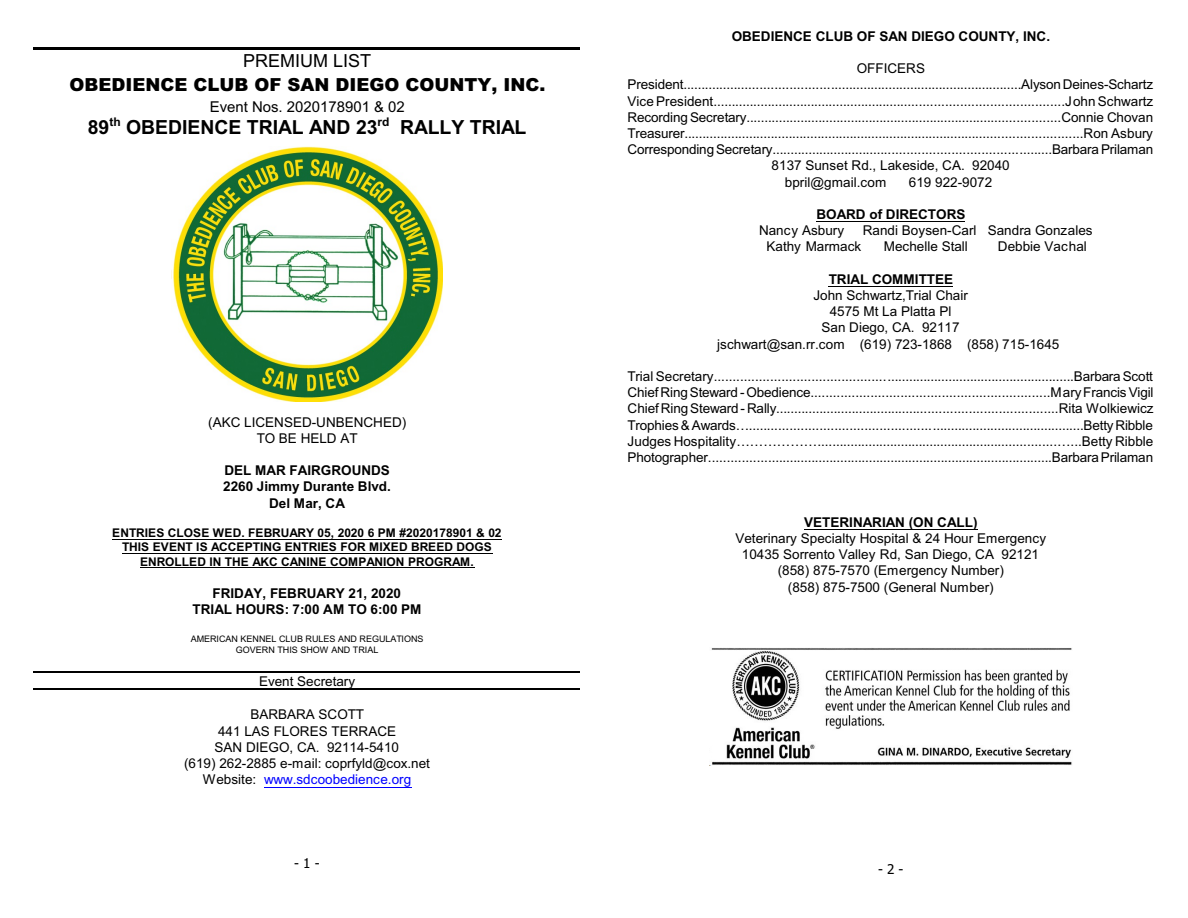
<style>
.page{position:relative;width:1188px;height:918px;background:#fff}
.page>*{position:absolute;margin:0;border:0;box-sizing:border-box;transform-origin:0 0}
.t1{font:700 19.5px "Arial";color:#000}
.t2{font:900 18px "Arial";color:#000}
.t3{font:18px "Arial";color:#000}
.t4{font:15px "Arial";color:#000}
.t5{font:13.5px/16.2px "Arial";color:#000;text-align:center}
.t6{font:700 13.5px/16.2px "Arial";color:#000;text-align:center}
.t7{font:13.5px "Tahoma";color:#000}
.t8{font:700 12px/14.4px "Arial";color:#000;text-align:center}
.t9{font:9px/10.9px "Arial";color:#000;text-align:center}
.s1{color:#00f}
</style>
<div class="page">
<img style="left:173px;top:147px;width:269px;height:255px">
<hr style="left:112px;top:539px;width:390px;height:1px;background:#000">
<hr style="left:122px;top:554px;width:370px;height:1px;background:#000">
<hr style="left:140px;top:567px;width:334px;height:1px;background:#000">
<hr style="left:264px;top:787px;width:147px;height:1px;background:#00f">
<hr style="left:34px;top:47px;width:546px;height:3px;background:#000">
<hr style="left:34px;top:671px;width:546px;height:1px;background:#000">
<hr style="left:34px;top:689px;width:546px;height:1px;background:#000">
<img style="left:711px;top:648px;width:361px;height:117px">
<hr style="left:816px;top:221px;width:149px;height:1px;background:#000">
<hr style="left:829px;top:286px;width:124px;height:1px;background:#000">
<hr style="left:804px;top:529px;width:174px;height:1px;background:#000">
<h2 class="t3" style="left:243px;top:54px;width:130px">PREMIUM LIST</h2>
<h2 class="t2" style="left:69px;top:78px;width:478px">OBEDIENCE CLUB OF SAN DIEGO COUNTY, INC.</h2>
<p class="t4" style="left:210px;top:101px;width:197px">Event Nos. 2020178901 &amp; 02</p>
<h1 class="t1" style="left:88px;top:120px;width:440px">89<sup>th</sup> OBEDIENCE TRIAL AND 23<sup>rd</sup> RALLY TRIAL</h1>
<p class="t5" style="left:208px;top:415px;width:200px">(AKC LICENSED-UNBENCHED)<br>TO BE HELD AT</p>
<p class="t6" style="left:223px;top:464px;width:169px">DEL MAR FAIRGROUNDS<br>2260 Jimmy Durante Blvd.<br>Del Mar, CA</p>
<p class="t8" style="left:112px;top:526px;width:391px">ENTRIES CLOSE WED. FEBRUARY 05, 2020 6 PM #2020178901 &amp; 02<br>THIS EVENT IS ACCEPTING ENTRIES FOR MIXED BREED DOGS<br>ENROLLED IN THE AKC CANINE COMPANION PROGRAM.</p>
<p class="t6" style="left:193px;top:586px;width:230px">FRIDAY, FEBRUARY 21, 2020<br>TRIAL HOURS: 7:00 AM TO 6:00 PM</p>
<p class="t9" style="left:191px;top:634px;width:234px">AMERICAN KENNEL CLUB RULES AND REGULATIONS<br>GOVERN THIS SHOW AND TRIAL</p>
<p class="t5" style="left:259px;top:674px;width:98px">Event Secretary</p>
<p class="t5" style="left:184px;top:708px;width:247px">BARBARA SCOTT<br>441 LAS FLORES TERRACE<br>SAN DIEGO, CA. 92114-5410<br>(619) 262-2885 e-mail: coprfyld@cox.net<br>Website: <span class="s1">www.sdcoobedience.org</span></p>
<p class="t7" style="left:294px;top:857px;width:27px">- 1 -</p>
<p class="t6" style="left:732px;top:29px;width:320px">OBEDIENCE CLUB OF SAN DIEGO COUNTY, INC.</p>
<p class="t5" style="left:857px;top:62px;width:70px">OFFICERS</p>
<p class="t5" style="left:628px;top:78px;width:527px">President.............................................................................................Alyson Deines-Schartz</p>
<p class="t5" style="left:628px;top:94px;width:527px">Vice President................................................................................................John Schwartz</p>
<p class="t5" style="left:628px;top:110px;width:527px">Recording Secretary.......................................................................................Connie Chovan</p>
<p class="t5" style="left:628px;top:126px;width:527px">Treasurer..............................................................................................................Ron Asbury</p>
<p class="t5" style="left:628px;top:143px;width:527px">Corresponding Secretary............................................................................Barbara Prilaman</p>
<p class="t5" style="left:772px;top:159px;width:240px">8137 Sunset Rd., Lakeside, CA. 92040</p>
<p class="t5" style="left:785px;top:175px;width:103px">bpril@gmail.com</p>
<p class="t5" style="left:909px;top:175px;width:85px">619 922-9072</p>
<p class="t6" style="left:816px;top:207px;width:150px">BOARD of DIRECTORS</p>
<p class="t5" style="left:759px;top:224px;width:87px">Nancy Asbury</p>
<p class="t5" style="left:863px;top:224px;width:231px">Randi Boysen-Carl Sandra Gonzales</p>
<p class="t5" style="left:767px;top:240px;width:96px">Kathy Marmack</p>
<p class="t5" style="left:884px;top:240px;width:85px">Mechelle Stall</p>
<p class="t5" style="left:998px;top:240px;width:90px">Debbie Vachal</p>
<p class="t6" style="left:829px;top:272px;width:126px">TRIAL COMMITTEE</p>
<p class="t5" style="left:717px;top:288px;width:344px">John Schwartz,Trial Chair<br>4575 Mt La Platta Pl<br>San Diego, CA. 92117<br>jschwart@san.rr.com (619) 723-1868 (858) 715-1645</p>
<p class="t5" style="left:628px;top:369px;width:528px;text-align:justify">Trial Secretary..................................................................................................Barbara Scott Chief RingSteward -Obedience................................................................MaryFrancisVigil Chief Ring Steward - Rally.............................................................................Rita Wolkiewicz Trophies &amp;Awards…...........................................................................................BettyRibble Judges Hospitality………………..................................................................…...Betty Ribble Photographer...............................................................................................Barbara Prilaman</p>
<p class="t6" style="left:804px;top:515px;width:175px">VETERINARIAN (ON CALL)</p>
<p class="t5" style="left:735px;top:531px;width:312px">Veterinary Specialty Hospital &amp; 24 Hour Emergency 10435 Sorrento Valley Rd, San Diego, CA 92121 (858) 875-7570 (Emergency Number)<br>(858) 875-7500 (General Number)</p>
<p class="t7" style="left:878px;top:864px;width:27px">- 2 -</p>
</div>
